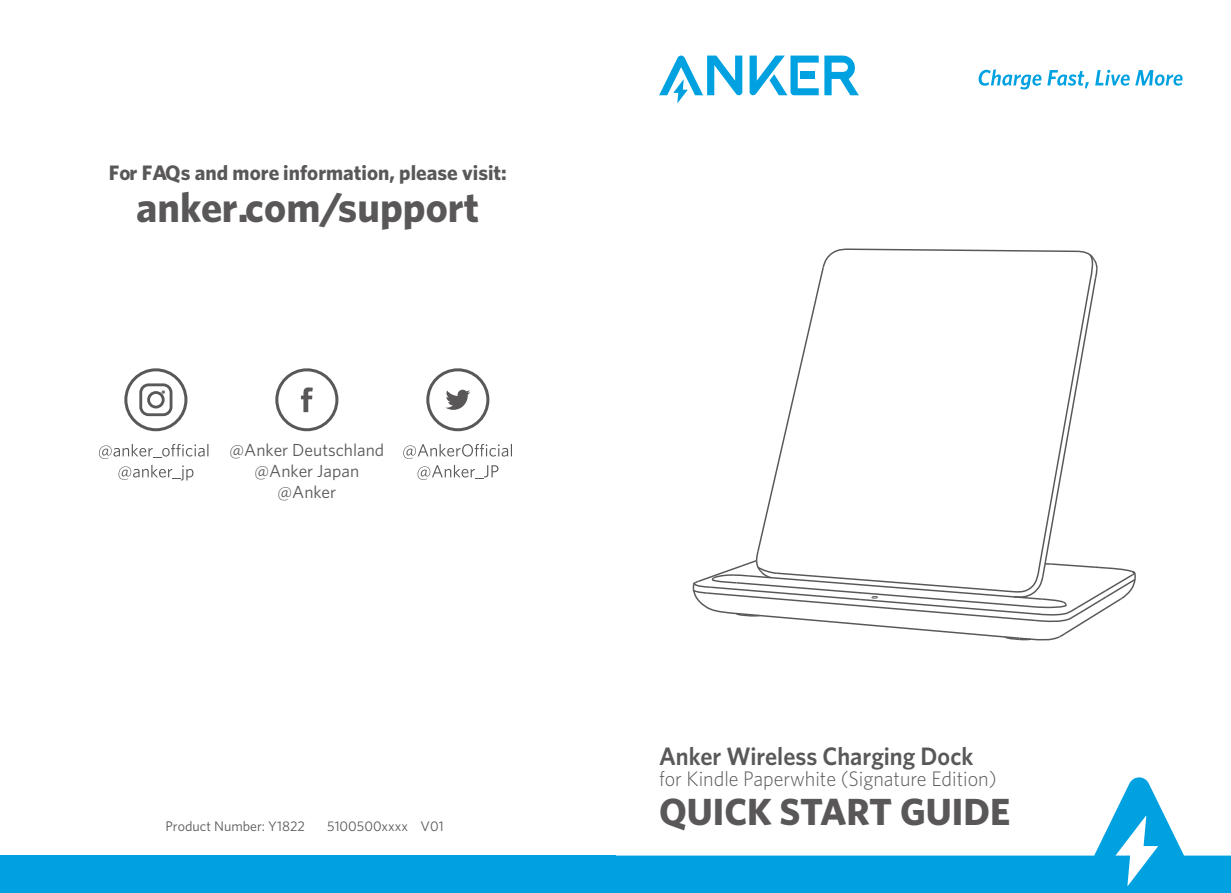
<style>
.page{position:relative;width:1231px;height:893px;background:#fff}
.page>*{position:absolute;margin:0;border:0;box-sizing:border-box;transform-origin:0 0}
.t1{font:700 42px "Whitney";color:#595757}
.t2{font:700 37.8px "Whitney";color:#595757}
.t3{font:600 25.2px "Whitney";color:#595757;scale:.96 1}
.t4{font:700 21px "Whitney";color:#595757}
.t5{font:300 21px "Whitney";color:#595757;scale:.96 1}
.t6{font:17.5px/21px "Whitney";color:#595757;text-align:center}
.t7{font:14px "Whitney";color:#595757}
</style>
<div class="page">
<div style="left:0;top:855px;width:615px;height:38px;background:#00a1e0"></div>
<svg style="left:301px;top:387px;width:12px;height:25px"></svg>
<div style="left:275px;top:368px;width:63px;height:63px;border:3px solid #595757;border-radius:50%"></div>
<svg style="left:445px;top:390px;width:25px;height:20px"></svg>
<div style="left:426px;top:368px;width:63px;height:63px;border:3px solid #595757;border-radius:50%"></div>
<svg style="left:403px;top:444px;width:109px;height:15px"></svg>
<svg style="left:417px;top:465px;width:81px;height:15px"></svg>
<svg style="left:99px;top:444px;width:109px;height:15px"></svg>
<svg style="left:118px;top:465px;width:75px;height:16px"></svg>
<div style="left:124px;top:368px;width:63px;height:63px;border:3px solid #595757;border-radius:50%"></div>
<svg style="left:139px;top:383px;width:34px;height:34px"></svg>
<svg style="left:978px;top:69px;width:204px;height:21px"></svg>
<svg style="left:824px;top:56px;width:34px;height:39px"></svg>
<svg style="left:749px;top:56px;width:69px;height:39px"></svg>
<svg style="left:659px;top:56px;width:83px;height:47px"></svg>
<svg style="left:615px;top:777px;width:615px;height:116px"></svg>
<svg style="left:1115px;top:816px;width:42px;height:70px"></svg>
<svg style="left:692px;top:248px;width:444px;height:393px"></svg>
<p class="t4" style="left:109px;top:158px;width:399px">For FAQs and more information, please visit:</p>
<h1 class="t1" style="left:136px;top:179px;width:344px">anker.com/support</h1>
<p class="t6" style="left:229px;top:439px;width:156px">@Anker Deutschland @Anker Japan @Anker</p>
<p class="t7" style="left:165px;top:816px;width:141px">Product Number: Y1822</p>
<p class="t7" style="left:327px;top:816px;width:118px">5100500xxxx V01</p>
<p class="t3" style="left:659px;top:740px;width:329px">Anker Wireless Charging Dock</p>
<p class="t5" style="left:659px;top:765px;width:353px">for Kindle Paperwhite (Signature Edition)</p>
<h2 class="t2" style="left:659px;top:787px;width:353px">QUICK START GUIDE</h2>
</div>
